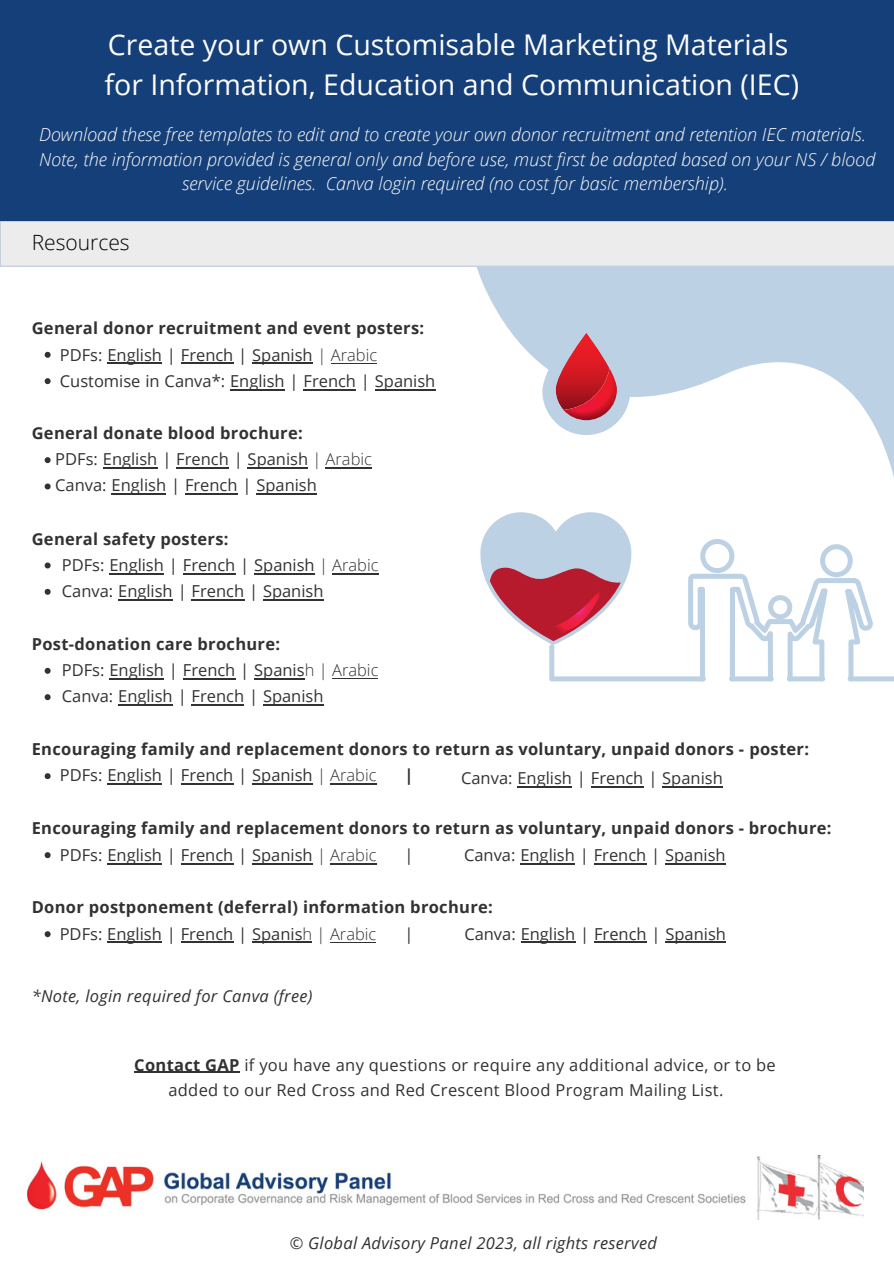
<style>
.page{position:relative;width:894px;height:1264px;background:#fff}
.page>*{position:absolute;margin:0;border:0;box-sizing:border-box;transform-origin:0 0}
.t1{font:28.5px/39.5px "Open Sans";color:#fcfcfc}
.t2{font:300 21px "Open Sans";color:#000}
.t3{font:italic 300 18px/24.8px "Open Sans";color:#fcfcfc;text-align:center}
.t4{font:16.5px/26.2px "Open Sans";color:#323232}
.t5{font:700 16.5px "Open Sans";letter-spacing:.02em;color:#323232}
.t6{font:16.5px/25.3px "Open Sans";letter-spacing:.02em;color:#323232}
.t7{font:italic 16.5px "Open Sans";letter-spacing:.02em;color:#323232}
.s1{font-weight:300}
.s2{font-weight:700}
</style>
<div class="page">
<svg style="left:45px;top:352px;width:6px;height:6px"></svg>
<svg style="left:45px;top:378px;width:6px;height:6px"></svg>
<svg style="left:45px;top:457px;width:6px;height:6px"></svg>
<svg style="left:45px;top:483px;width:6px;height:6px"></svg>
<svg style="left:45px;top:562px;width:6px;height:6px"></svg>
<svg style="left:45px;top:589px;width:6px;height:6px"></svg>
<svg style="left:45px;top:668px;width:6px;height:5px"></svg>
<svg style="left:45px;top:694px;width:6px;height:6px"></svg>
<svg style="left:45px;top:773px;width:6px;height:6px"></svg>
<svg style="left:45px;top:852px;width:6px;height:6px"></svg>
<svg style="left:45px;top:931px;width:6px;height:6px"></svg>
<div style="left:0;top:0;width:893px;height:221px;background:#153f78"></div>
<div style="left:0;top:221px;width:893px;height:45px;background:#ececed"></div>
<img style="left:27px;top:1155px;width:836px;height:64px">
<svg style="left:476px;top:266px;width:417px;height:207px;fill:#bdd1e4"></svg>
<div style="left:542px;top:310px;width:88px;height:125px;background:#bdd1e4;border-radius:44px"></div>
<svg style="left:550px;top:333px;width:76px;height:98px"></svg>
<img style="left:563px;top:368px;width:53px;height:52px">
<svg style="left:480px;top:512px;width:413px;height:169px"></svg>
<hr style="left:134px;top:1071px;width:106px;height:1px;background:#323232">
<hr style="left:107px;top:941px;width:55px;height:2px;background:#323232">
<hr style="left:181px;top:941px;width:52px;height:2px;background:#323232">
<hr style="left:252px;top:941px;width:60px;height:2px;background:#323232">
<hr style="left:330px;top:942px;width:46px;height:1px;background:#323232">
<hr style="left:103px;top:467px;width:54px;height:1px;background:#323232">
<hr style="left:176px;top:467px;width:53px;height:1px;background:#323232">
<hr style="left:248px;top:467px;width:60px;height:1px;background:#323232">
<hr style="left:325px;top:467px;width:47px;height:1px;background:#323232">
<hr style="left:112px;top:493px;width:54px;height:2px;background:#323232">
<hr style="left:185px;top:493px;width:52px;height:2px;background:#323232">
<hr style="left:256px;top:493px;width:61px;height:2px;background:#323232">
<hr style="left:107px;top:362px;width:55px;height:2px;background:#323232">
<hr style="left:181px;top:362px;width:52px;height:2px;background:#323232">
<hr style="left:252px;top:362px;width:60px;height:2px;background:#323232">
<hr style="left:331px;top:363px;width:46px;height:1px;background:#323232">
<hr style="left:230px;top:389px;width:54px;height:1px;background:#323232">
<hr style="left:303px;top:389px;width:53px;height:1px;background:#323232">
<hr style="left:375px;top:389px;width:60px;height:1px;background:#323232">
<hr style="left:109px;top:573px;width:55px;height:1px;background:#323232">
<hr style="left:183px;top:573px;width:52px;height:1px;background:#323232">
<hr style="left:254px;top:573px;width:60px;height:1px;background:#323232">
<hr style="left:332px;top:573px;width:46px;height:1px;background:#323232">
<hr style="left:118px;top:599px;width:55px;height:1px;background:#323232">
<hr style="left:192px;top:599px;width:52px;height:1px;background:#323232">
<hr style="left:263px;top:599px;width:60px;height:1px;background:#323232">
<hr style="left:109px;top:678px;width:55px;height:1px;background:#323232">
<hr style="left:183px;top:678px;width:52px;height:1px;background:#323232">
<hr style="left:254px;top:678px;width:50px;height:1px;background:#323232">
<hr style="left:332px;top:678px;width:46px;height:1px;background:#323232">
<hr style="left:118px;top:704px;width:55px;height:2px;background:#323232">
<hr style="left:192px;top:704px;width:52px;height:2px;background:#323232">
<hr style="left:263px;top:704px;width:60px;height:2px;background:#323232">
<hr style="left:107px;top:862px;width:55px;height:2px;background:#323232">
<hr style="left:181px;top:862px;width:52px;height:2px;background:#323232">
<hr style="left:252px;top:862px;width:60px;height:2px;background:#323232">
<hr style="left:330px;top:862px;width:46px;height:2px;background:#323232">
<hr style="left:520px;top:862px;width:54px;height:2px;background:#323232">
<hr style="left:593px;top:862px;width:53px;height:2px;background:#323232">
<hr style="left:665px;top:862px;width:60px;height:2px;background:#323232">
<hr style="left:107px;top:783px;width:55px;height:1px;background:#323232">
<hr style="left:181px;top:783px;width:52px;height:1px;background:#323232">
<hr style="left:252px;top:783px;width:60px;height:1px;background:#323232">
<hr style="left:330px;top:783px;width:46px;height:1px;background:#323232">
<hr style="left:517px;top:785px;width:55px;height:2px;background:#323232">
<hr style="left:591px;top:785px;width:52px;height:2px;background:#323232">
<hr style="left:662px;top:785px;width:60px;height:2px;background:#323232">
<hr style="left:520px;top:941px;width:55px;height:2px;background:#323232">
<hr style="left:594px;top:941px;width:52px;height:2px;background:#323232">
<hr style="left:665px;top:941px;width:60px;height:2px;background:#323232">
<h1 class="t1" style="left:104px;top:24px;width:696px">Create your own Customisable Marketing Materials for Information, Education and Communication (IEC)</h1>
<p class="t3" style="left:39px;top:121px;width:837px">Download these free templates to edit and to create your own donor recruitment and retention IEC materials.<br>Note, the information provided is general only and before use, must first be adapted based on your NS / blood service guidelines. Canva login required (no cost for basic membership).</p>
<p class="t2" style="left:32px;top:228px;width:99px">Resources</p>
<p class="t5" style="left:32px;top:316px;width:394px">General donor recruitment and event posters:</p>
<p class="t4" style="left:60px;top:341px;width:377px">PDFs: English | French | Spanish <span class="s1">| Arabic<br></span>Customise in Canva*: English | French | Spanish</p>
<p class="t5" style="left:32px;top:421px;width:272px">General donate blood brochure:</p>
<p class="t4" style="left:55px;top:445px;width:318px">PDFs: English | French | Spanish <span class="s1">| Arabic<br></span>Canva: English | French | Spanish</p>
<p class="t5" style="left:32px;top:527px;width:198px">General safety posters:</p>
<p class="t4" style="left:62px;top:551px;width:318px">PDFs: English | French | Spanish <span class="s1">| Arabic<br></span>Canva: English | French | Spanish</p>
<p class="t5" style="left:32px;top:632px;width:250px">Post-donation care brochure:</p>
<p class="t4" style="left:62px;top:656px;width:318px">PDFs: English | French | Spanis<span class="s1">h | Arabic<br></span>Canva: English | French | Spanish</p>
<p class="t5" style="left:32px;top:737px;width:778px">Encouraging family and replacement donors to return as voluntary, unpaid donors - poster:</p>
<p class="t4" style="left:60px;top:761px;width:318px">PDFs: English | French | Spanish <span class="s1">| Arabic</span></p>
<p class="t5" style="left:404px;top:763px;width:11px">|</p>
<p class="t4" style="left:461px;top:764px;width:263px">Canva: English | French | Spanish</p>
<p class="t5" style="left:32px;top:816px;width:801px">Encouraging family and replacement donors to return as voluntary, unpaid donors - brochure:</p>
<p class="t4" style="left:60px;top:841px;width:318px">PDFs: English | French | Spanish <span class="s1">| Arabic</span></p>
<p class="t4" style="left:404px;top:841px;width:11px">|</p>
<p class="t4" style="left:464px;top:841px;width:263px">Canva: English | French | Spanish</p>
<p class="t5" style="left:32px;top:895px;width:462px">Donor postponement (deferral) information brochure:</p>
<p class="t4" style="left:60px;top:920px;width:318px">PDFs: English | French | Spanis<span class="s1">h | Arabic</span></p>
<p class="t4" style="left:404px;top:920px;width:11px">|</p>
<p class="t4" style="left:464px;top:920px;width:263px">Canva: English | French | Spanish</p>
<p class="t7" style="left:32px;top:984px;width:282px">*Note, login required for Canva (free)</p>
<p class="t6" style="left:168px;top:1051px;width:608px;text-indent:-34px"><span class="s2">Contact GAP</span> if you have any questions or require any additional advice, or to be added to our Red Cross and Red Crescent Blood Program Mailing List.</p>
<p class="t7" style="left:289px;top:1231px;width:369px">© Global Advisory Panel 2023, all rights reserved</p>
</div>
